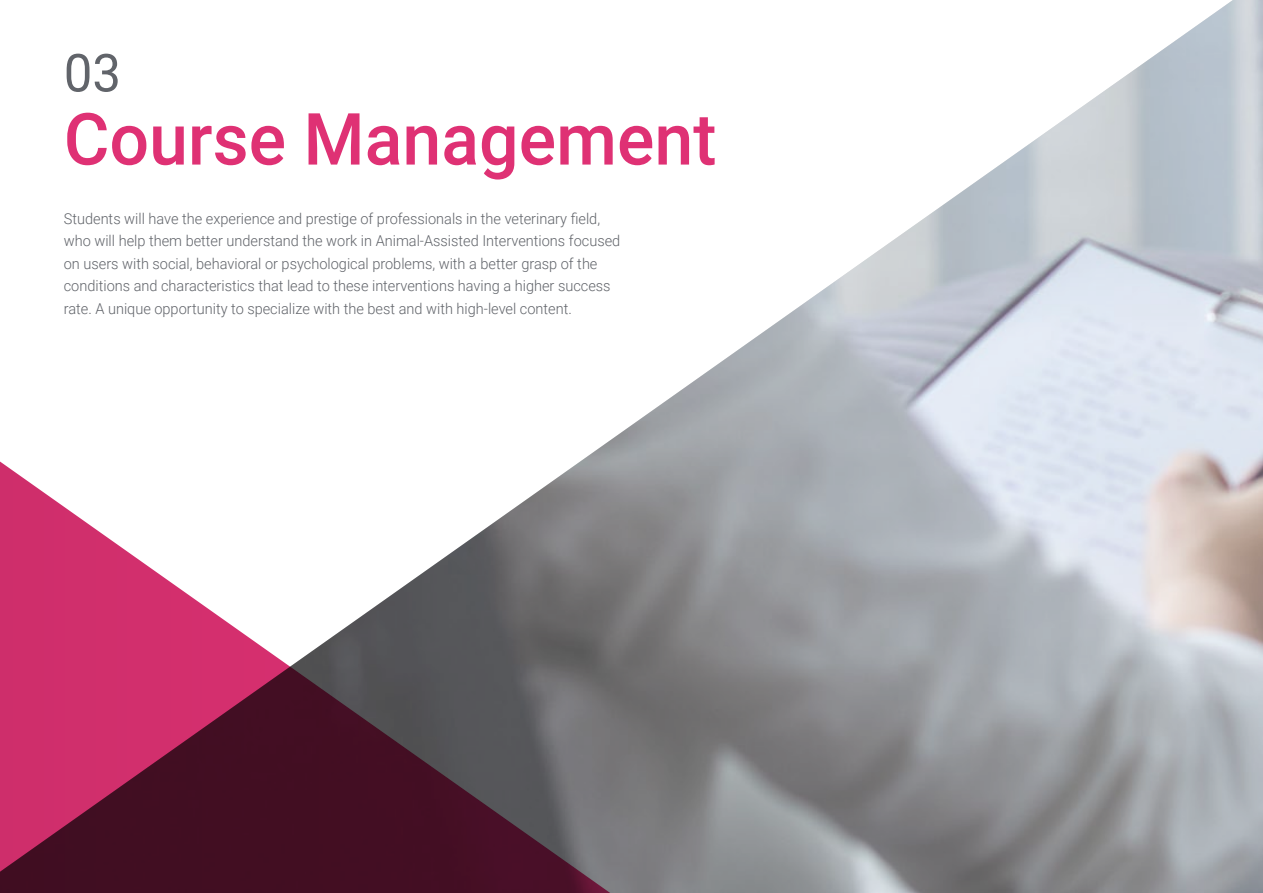
<style>
.page{position:relative;width:1263px;height:893px;background:#fff}
.page>*{position:absolute;margin:0;border:0;box-sizing:border-box;transform-origin:0 0}
.t1{font:500 72px "Roboto";color:#df3174}
.t2{font:52.5px "Roboto";color:#61646a}
.t3{font:300 15px/22.5px "Roboto";color:#61646a}
</style>
<div class="page">
<img style="left:602px;top:0;width:661px;height:893px">
<svg style="left:0;top:446px;width:640px;height:447px"></svg>
<h2 class="t2" style="left:64px;top:36px;width:59px">03</h2>
<h1 class="t1" style="left:64px;top:89px;width:654px">Course Management</h1>
<p class="t3" style="left:64px;top:207px;width:558px">Students will have the experience and prestige of professionals in the veterinary field, who will help them better understand the work in Animal-Assisted Interventions focused on users with social, behavioral or psychological problems, with a better grasp of the conditions and characteristics that lead to these interventions having a higher success rate. A unique opportunity to specialize with the best and with high-level content.</p>
</div>
